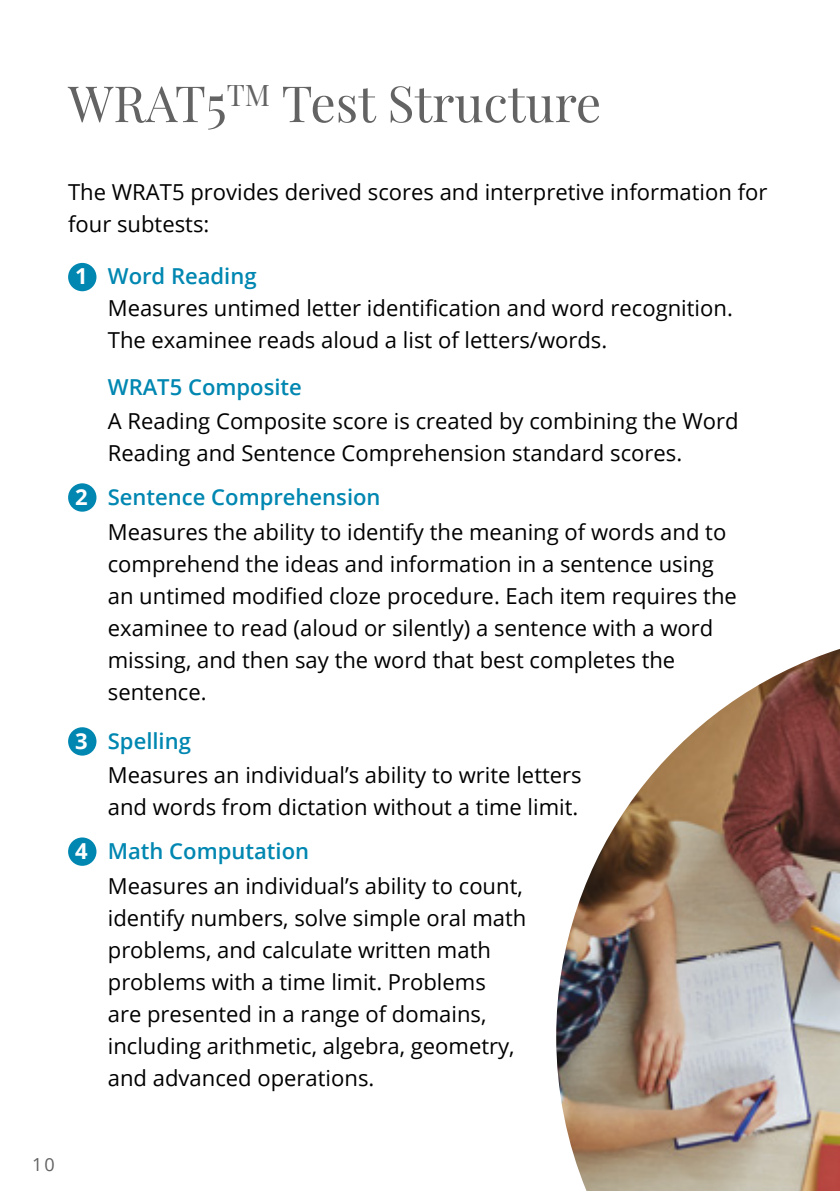
<style>
.page{position:relative;width:840px;height:1191px;background:#fff}
.page>*{position:absolute;margin:0;border:0;box-sizing:border-box;transform-origin:0 0}
.t1{font:50px "Playfair Display";color:#646363}
.t2{font:22px/32px "Open Sans";color:#000}
.t3{font:600 22px "Open Sans";color:#0087b1}
.t4{font:18px "Open Sans";color:#646363}
.s1{font-weight:700;color:#fff}
.s2{font-weight:600;color:#0087b1}
</style>
<div class="page">
<div style="left:68px;top:263px;width:28px;height:28px;background:#0087b1;border-radius:50%"></div>
<div style="left:68px;top:483px;width:28px;height:28px;background:#0087b1;border-radius:50%"></div>
<div style="left:68px;top:727px;width:28px;height:28px;background:#0087b1;border-radius:50%"></div>
<div style="left:68px;top:837px;width:28px;height:29px;background:#0087b1;border-radius:50%"></div>
<img style="left:556px;top:649px;width:283px;height:542px">
<h1 class="t1" style="left:68px;top:72px;width:534px">WRAT5<sup>TM</sup> Test Structure</h1>
<p class="t2" style="left:68px;top:176px;width:700px">The WRAT5 provides derived scores and interpretive information for four subtests:</p>
<p class="t2" style="left:108px;top:260px;width:626px;text-indent:-33px"><span class="s1">1</span> <span class="s2">Word Reading<br></span>Measures untimed letter identification and word recognition.<br>The examinee reads aloud a list of letters/words.</p>
<p class="t3" style="left:108px;top:371px;width:195px">WRAT5 Composite</p>
<p class="t2" style="left:108px;top:405px;width:632px">A Reading Composite score is created by combining the Word<br>Reading and Sentence Comprehension standard scores.</p>
<p class="t2" style="left:108px;top:479px;width:619px;line-height:34.8px;text-indent:-33px"><span class="s1">2</span> <span class="s2">Sentence Comprehension<br></span>Measures the ability to identify the meaning of words and to</p>
<p class="t2" style="left:108px;top:547px;width:630px">comprehend the ideas and information in a sentence using an untimed modified cloze procedure. Each item requires the examinee to read (aloud or silently) a sentence with a word missing, and then say the word that best completes the sentence.</p>
<p class="t2" style="left:108px;top:722px;width:475px;line-height:34.8px;text-indent:-33px"><span class="s1">3</span> <span class="s2">Spelling<br></span>Measures an individual’s ability to write letters</p>
<p class="t2" style="left:75px;top:785px;width:504px;line-height:43.4px;text-indent:33px">and words from dictation without a time limit.<br><span class="s1">4</span> <span class="s2">Math Computation</span></p>
<p class="t2" style="left:108px;top:869px;width:420px">Measures an individual’s ability to count, identify numbers, solve simple oral math problems, and calculate written math problems with a time limit. Problems<br>are presented in a range of domains, including arithmetic, algebra, geometry, and advanced operations.</p>
<p class="t4" style="left:32px;top:1151px;width:24px">10</p>
</div>
